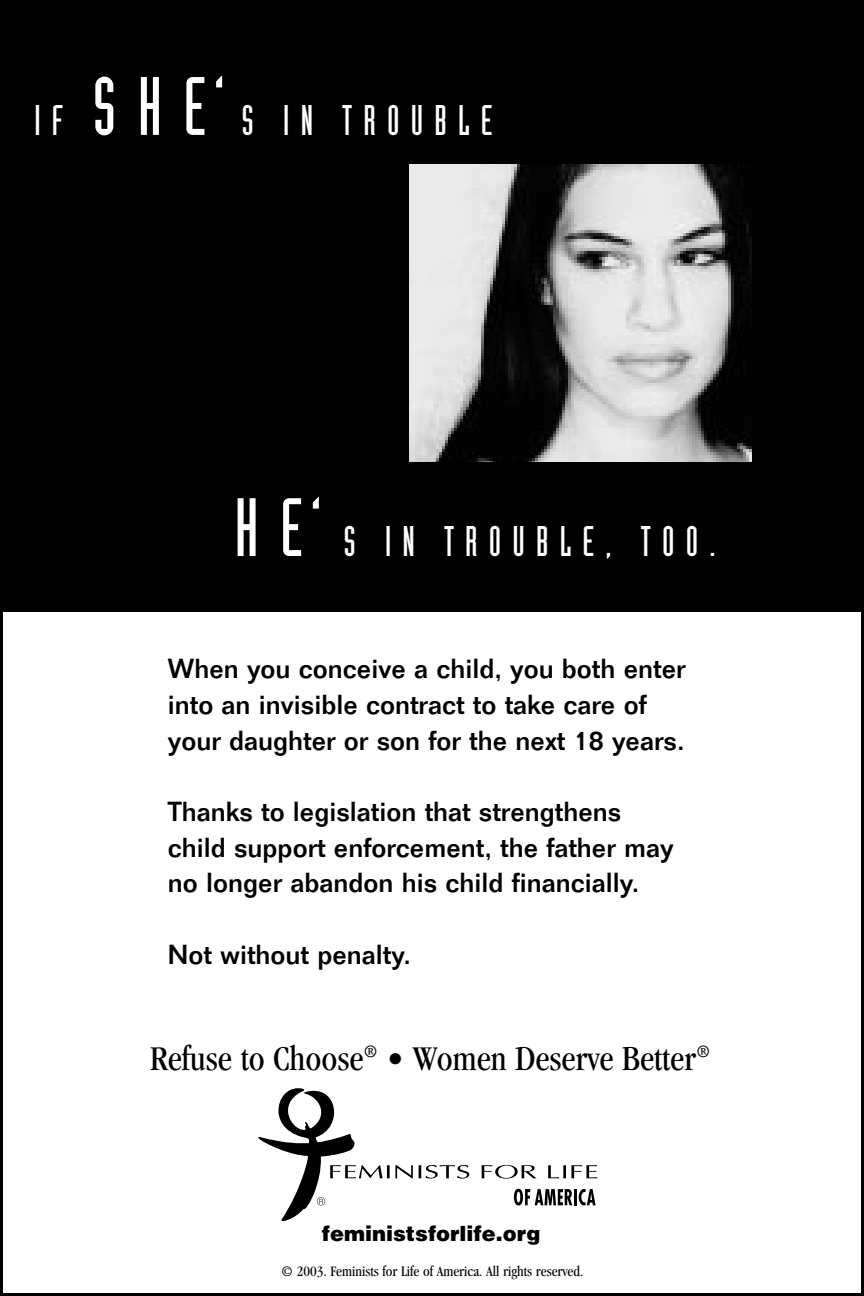
<style>
.page{position:relative;width:864px;height:1296px;background:#fff}
.page>*{position:absolute;margin:0;border:0;box-sizing:border-box;transform-origin:0 0}
.t1{font:42px "Industria Solid A";letter-spacing:.265em;color:#fff}
.t2{font:condensed 36px "Garamond";color:#000}
.t3{font:500 27px/35.7px "Folio";color:#000}
.t4{font:900 21px "Helvetica";color:#000}
.t5{font:condensed 15px "Garamond";color:#000}
.s1{font-size:81px}
</style>
<div class="page">
<svg style="left:419px;top:1165px;width:50px;height:14px"></svg>
<svg style="left:482px;top:1165px;width:55px;height:14px"></svg>
<svg style="left:548px;top:1165px;width:49px;height:13px"></svg>
<svg style="left:259px;top:1089px;width:154px;height:132px"></svg>
<svg style="left:514px;top:1189px;width:58px;height:17px"></svg>
<hr style="left:574px;top:1189px;width:3px;height:16px;background:#000">
<svg style="left:579px;top:1189px;width:17px;height:16px"></svg>
<div style="left:0;top:0;width:861px;height:611px;background:#000"></div>
<img style="left:409px;top:164px;width:342px;height:297px">
<h1 class="t1" style="left:35px;top:105px;width:459px">IF <span class="s1">SHE’</span> S IN TROUBLE</h1>
<h1 class="t1" style="left:235px;top:526px;width:482px"><span class="s1">HE’</span> S IN TROUBLE, TOO.</h1>
<p class="t3" style="left:168px;top:654px;width:519px">When you conceive a child, you both enter into an invisible contract to take care of your daughter or son for the next 18 years.</p>
<p class="t3" style="left:168px;top:796px;width:507px">Thanks to legislation that strengthens child support enforcement, the father may no longer abandon his child financially.</p>
<p class="t3" style="left:168px;top:939px;width:245px">Not without penalty.</p>
<h2 class="t2" style="left:150px;top:1045px;width:562px">Refuse to Choose<sup>®</sup> • Women Deserve Better<sup>®</sup></h2>
<p class="t4" style="left:322px;top:1225px;width:220px">feministsforlife.org</p>
<p class="t5" style="left:281px;top:1266px;width:304px">© 2003. Feminists for Life of America. All rights reserved.</p>
</div>
